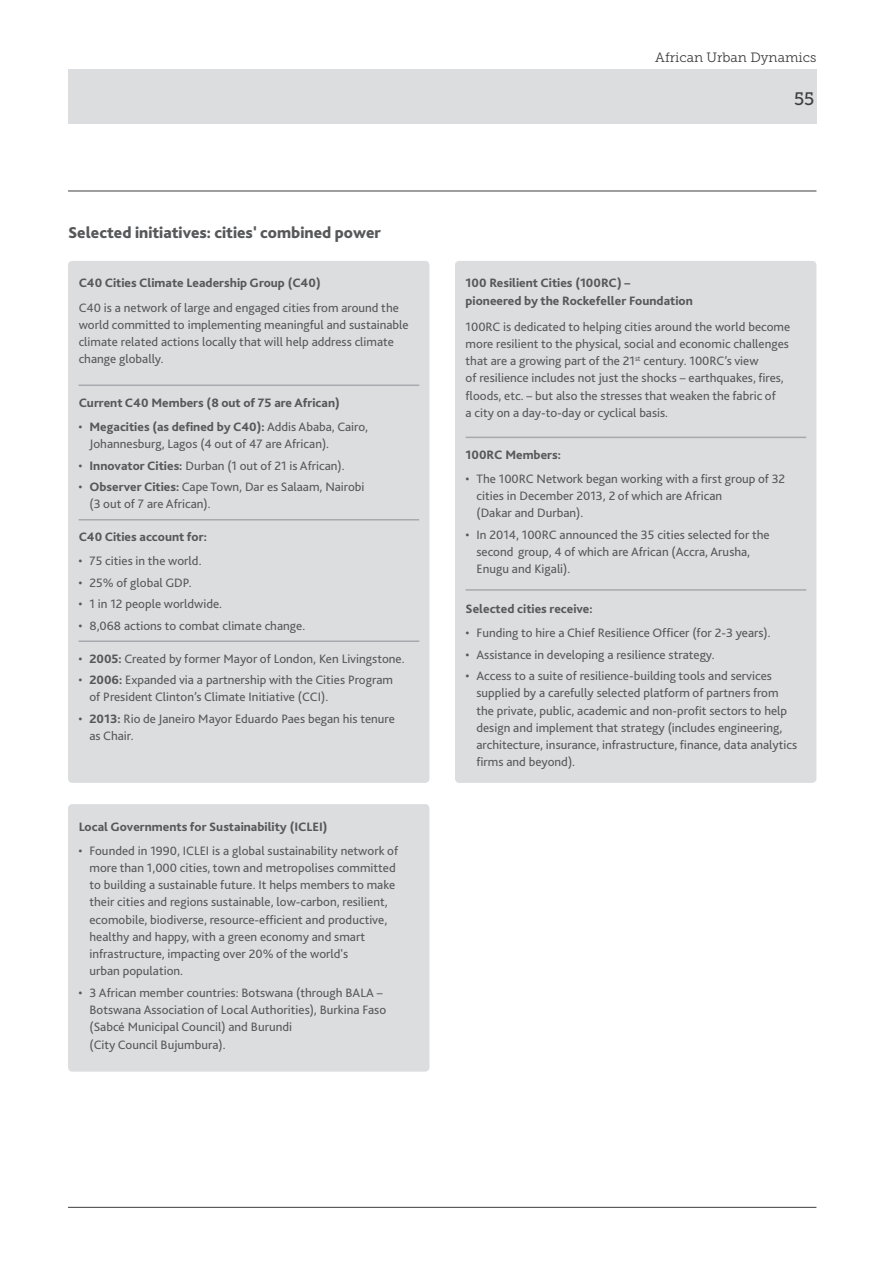
<style>
.page{position:relative;width:893px;height:1263px;background:#fff}
.page>*{position:absolute;margin:0;border:0;box-sizing:border-box;transform-origin:0 0}
.t1{font:18px "Museo Slab 500";color:#3e3e3f}
.t2{font:800 16.5px "Bliss 2";color:#57585a}
.t3{font:13.5px "Museo Slab 300";color:#3e3e3f}
.t4{font:12.75px/17.2px "Bliss 2";color:#57585a}
.t5{font:800 12.75px/17.2px "Bliss 2";color:#57585a}
.s1{font-weight:800}
</style>
<div class="page">
<hr style="left:68px;top:191px;width:748px;height:1px;background:#3e3e3f">
<hr style="left:68px;top:1207px;width:748px;height:1px;background:#3e3e3f">
<div style="left:68px;top:69px;width:748px;height:55px;background:#dcdddf"></div>
<div style="left:68px;top:261px;width:361px;height:522px;background:#dcdddf;border-radius:4px"></div>
<div style="left:68px;top:804px;width:361px;height:267px;background:#dcdddf;border-radius:4px"></div>
<hr style="left:79px;top:384px;width:340px;height:2px;background:#a8a9ad">
<hr style="left:79px;top:519px;width:340px;height:1px;background:#a8a9ad">
<div style="left:455px;top:261px;width:361px;height:522px;background:#dcdddf;border-radius:4px"></div>
<hr style="left:466px;top:437px;width:340px;height:1px;background:#a8a9ad">
<hr style="left:466px;top:589px;width:340px;height:2px;background:#a8a9ad">
<hr style="left:79px;top:640px;width:340px;height:2px;background:#a8a9ad">
<p class="t2" style="left:68px;top:222px;width:315px">Selected initiatives: cities' combined power</p>
<p class="t5" style="left:79px;top:274px;width:243px">C40 Cities Climate Leadership Group (C40)</p>
<p class="t4" style="left:79px;top:298px;width:332px">C40 is a network of large and engaged cities from around the world committed to implementing meaningful and sustainable climate related actions locally that will help address climate change globally.</p>
<p class="t5" style="left:79px;top:393px;width:263px">Current C40 Members (8 out of 75 are African)</p>
<p class="t4" style="left:89px;top:418px;width:280px"><span class="s1">Megacities (as defined by C40):</span> Addis Ababa, Cairo,<br>Johannesburg, Lagos (4 out of 47 are African).</p>
<p class="t4" style="left:89px;top:454px;width:277px;line-height:21.5px"><span class="s1">Innovator Cities:</span> Durban (1 out of 21 is African).<br><span class="s1">Observer Cities:</span> Cape Town, Dar es Salaam, Nairobi</p>
<p class="t4" style="left:89px;top:495px;width:123px">(3 out of 7 are African).</p>
<p class="t4" style="left:79px;top:418px;width:5px">•</p>
<p class="t4" style="left:79px;top:454px;width:5px;line-height:21.5px">• •</p>
<p class="t5" style="left:79px;top:528px;width:130px">C40 Cities account for:</p>
<p class="t4" style="left:89px;top:550px;width:217px;line-height:21.5px">75 cities in the world.<br>25% of global GDP.<br>1 in 12 people worldwide.<br>8,068 actions to combat climate change.</p>
<p class="t4" style="left:89px;top:647px;width:317px;line-height:21.5px"><span class="s1">2005:</span> Created by former Mayor of London, Ken Livingstone.<br><span class="s1">2006:</span> Expanded via a partnership with the Cities Program</p>
<p class="t4" style="left:89px;top:686px;width:307px;line-height:21.5px">of President Clinton’s Climate Initiative (CCI).<br><span class="s1">2013:</span> Rio de Janeiro Mayor Eduardo Paes began his tenure</p>
<p class="t4" style="left:89px;top:727px;width:46px">as Chair.</p>
<p class="t4" style="left:79px;top:550px;width:5px;line-height:21.5px;text-align:justify">• • • •</p>
<p class="t4" style="left:79px;top:647px;width:5px;line-height:21.5px">• •</p>
<p class="t4" style="left:79px;top:710px;width:5px">•</p>
<p class="t5" style="left:79px;top:817px;width:250px">Local Governments for Sustainability (ICLEI)</p>
<p class="t4" style="left:89px;top:841px;width:310px">Founded in 1990, ICLEI is a global sustainability network of more than 1,000 cities, town and metropolises committed to building a sustainable future. It helps members to make their cities and regions sustainable, low-carbon, resilient, ecomobile, biodiverse, resource-efficient and productive, healthy and happy, with a green economy and smart infrastructure, impacting over 20% of the world's<br>urban population.</p>
<p class="t4" style="left:89px;top:984px;width:298px">3 African member countries: Botswana (through BALA – Botswana Association of Local Authorities), Burkina Faso (Sabcé Municipal Council) and Burundi<br>(City Council Bujumbura).</p>
<p class="t4" style="left:79px;top:841px;width:5px">•</p>
<p class="t4" style="left:79px;top:984px;width:5px">•</p>
<p class="t3" style="left:655px;top:50px;width:163px">African Urban Dynamics</p>
<p class="t5" style="left:466px;top:274px;width:229px">100 Resilient Cities (100RC) –<br>pioneered by the Rockefeller Foundation</p>
<h1 class="t1" style="left:794px;top:89px;width:22px">55</h1>
<p class="t4" style="left:466px;top:317px;width:326px">100RC is dedicated to helping cities around the world become more resilient to the physical, social and economic challenges that are a growing part of the 21<sup>st</sup> century. 100RC’s view<br>of resilience includes not just the shocks – earthquakes, fires, floods, etc. – but also the stresses that weaken the fabric of<br>a city on a day-to-day or cyclical basis.</p>
<p class="t5" style="left:466px;top:446px;width:97px">100RC Members:</p>
<p class="t4" style="left:476px;top:470px;width:310px">The 100RC Network began working with a first group of 32 cities in December 2013, 2 of which are African<br>(Dakar and Durban).</p>
<p class="t4" style="left:476px;top:526px;width:295px">In 2014, 100RC announced the 35 cities selected for the second group, 4 of which are African (Accra, Arusha,<br>Enugu and Kigali).</p>
<p class="t4" style="left:466px;top:470px;width:5px">•</p>
<p class="t4" style="left:466px;top:526px;width:5px">•</p>
<p class="t5" style="left:466px;top:600px;width:128px">Selected cities receive:</p>
<p class="t4" style="left:476px;top:622px;width:297px;line-height:21.5px">Funding to hire a Chief Resilience Officer (for 2-3 years).<br>Assistance in developing a resilience strategy.<br>Access to a suite of resilience-building tools and services</p>
<p class="t4" style="left:476px;top:684px;width:322px">supplied by a carefully selected platform of partners from the private, public, academic and non-profit sectors to help design and implement that strategy (includes engineering, architecture, insurance, infrastructure, finance, data analytics firms and beyond).</p>
<p class="t4" style="left:466px;top:622px;width:5px;line-height:21.5px;text-align:justify">• • •</p>
</div>
